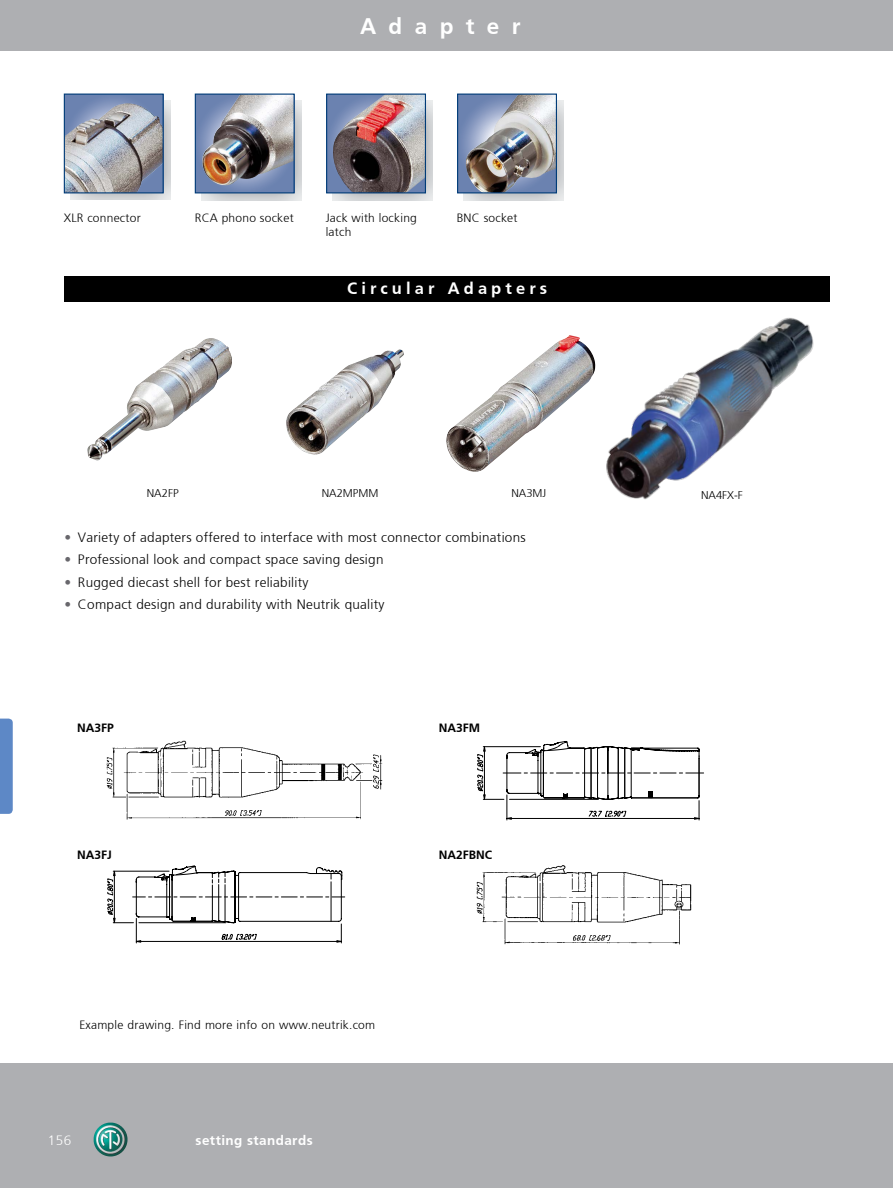
<style>
.page{position:relative;width:893px;height:1188px;background:#fff}
.page>*{position:absolute;margin:0;border:0;box-sizing:border-box;transform-origin:0 0}
.t1{font:700 22.5px "Frutiger";letter-spacing:.55em;color:#fff}
.t2{font:700 16.5px "Frutiger";letter-spacing:.25em;color:#fff}
.t3{font:300 13.5px "Frutiger";letter-spacing:.02em;color:#000}
.t4{font:700 13.5px "Frutiger";letter-spacing:.03em;color:#fff}
.t5{font:300 13.5px "Frutiger";color:#fff}
.t6{font:300 12px/14.4px "Frutiger";letter-spacing:.02em;color:#000}
.t7{font:700 12px "Frutiger";color:#000}
.t8{font:300 11.25px "Frutiger";color:#000}
.s1{color:#68676c}
</style>
<div class="page">
<div style="left:0;top:0;width:893px;height:51px;background:#aeafb2"></div>
<div style="left:0;top:1063px;width:893px;height:125px;background:#aeafb2"></div>
<img style="left:94px;top:1123px;width:33px;height:33px">
<svg style="left:0;top:719px;width:13px;height:95px"></svg>
<img style="left:606px;top:317px;width:208px;height:183px">
<div style="left:64px;top:276px;width:766px;height:26px;background:#000"></div>
<img style="left:87px;top:338px;width:145px;height:123px">
<img style="left:70px;top:100px;width:100px;height:100px">
<svg style="left:66px;top:96px;width:96px;height:7px"></svg>
<img style="left:66px;top:103px;width:96px;height:88px">
<div style="left:64px;top:94px;width:100px;height:99px;border:1px solid #003c78"></div>
<img style="left:201px;top:100px;width:100px;height:100px">
<div style="left:195px;top:94px;width:99px;height:99px;background:#6b82b0"></div>
<img style="left:200px;top:96px;width:93px;height:90px">
<div style="left:195px;top:94px;width:100px;height:99px;border:1px solid #003c78"></div>
<img style="left:286px;top:349px;width:118px;height:106px">
<img style="left:446px;top:335px;width:150px;height:137px">
<img style="left:333px;top:100px;width:99px;height:100px">
<img style="left:330px;top:96px;width:94px;height:95px">
<div style="left:326px;top:94px;width:100px;height:99px;border:1px solid #003c78"></div>
<img style="left:106px;top:740px;width:277px;height:80px">
<img style="left:464px;top:100px;width:99px;height:100px">
<div style="left:458px;top:94px;width:98px;height:99px;background:#6b82b0"></div>
<img style="left:465px;top:96px;width:90px;height:95px">
<div style="left:457px;top:94px;width:100px;height:99px;border:1px solid #003c78"></div>
<svg style="left:107px;top:865px;width:238px;height:78px"></svg>
<img style="left:476px;top:865px;width:216px;height:80px">
<svg style="left:477px;top:741px;width:227px;height:79px"></svg>
<h1 class="t1" style="left:360px;top:13px;width:162px">Adapter</h1>
<p class="t6" style="left:64px;top:210px;width:78px">XLR connector</p>
<p class="t6" style="left:326px;top:210px;width:93px">Jack with locking latch</p>
<p class="t6" style="left:195px;top:210px;width:100px">RCA phono socket</p>
<p class="t6" style="left:457px;top:210px;width:62px">BNC socket</p>
<p class="t2" style="left:347px;top:279px;width:202px">Circular Adapters</p>
<p class="t8" style="left:147px;top:487px;width:33px">NA2FP</p>
<p class="t8" style="left:322px;top:487px;width:58px">NA2MPMM</p>
<p class="t8" style="left:511px;top:487px;width:37px">NA3MJ</p>
<p class="t3" style="left:64px;top:529px;width:463px"><span class="s1">•</span> Variety of adapters offered to interface with most connector combinations</p>
<p class="t3" style="left:64px;top:552px;width:321px"><span class="s1">•</span> Professional look and compact space saving design</p>
<p class="t3" style="left:64px;top:574px;width:246px"><span class="s1">•</span> Rugged diecast shell for best reliability</p>
<p class="t3" style="left:64px;top:597px;width:322px"><span class="s1">•</span> Compact design and durability with Neutrik quality</p>
<p class="t7" style="left:77px;top:721px;width:38px">NA3FP</p>
<p class="t7" style="left:439px;top:721px;width:43px">NA3FM</p>
<p class="t7" style="left:77px;top:848px;width:36px">NA3FJ</p>
<p class="t7" style="left:439px;top:848px;width:55px">NA2FBNC</p>
<p class="t6" style="left:79px;top:1018px;width:297px">Example drawing. Find more info on www.neutrik.com</p>
<p class="t5" style="left:48px;top:1132px;width:25px">156</p>
<p class="t4" style="left:196px;top:1132px;width:119px">setting standards</p>
<p class="t8" style="left:701px;top:489px;width:43px">NA4FX-F</p>
</div>
